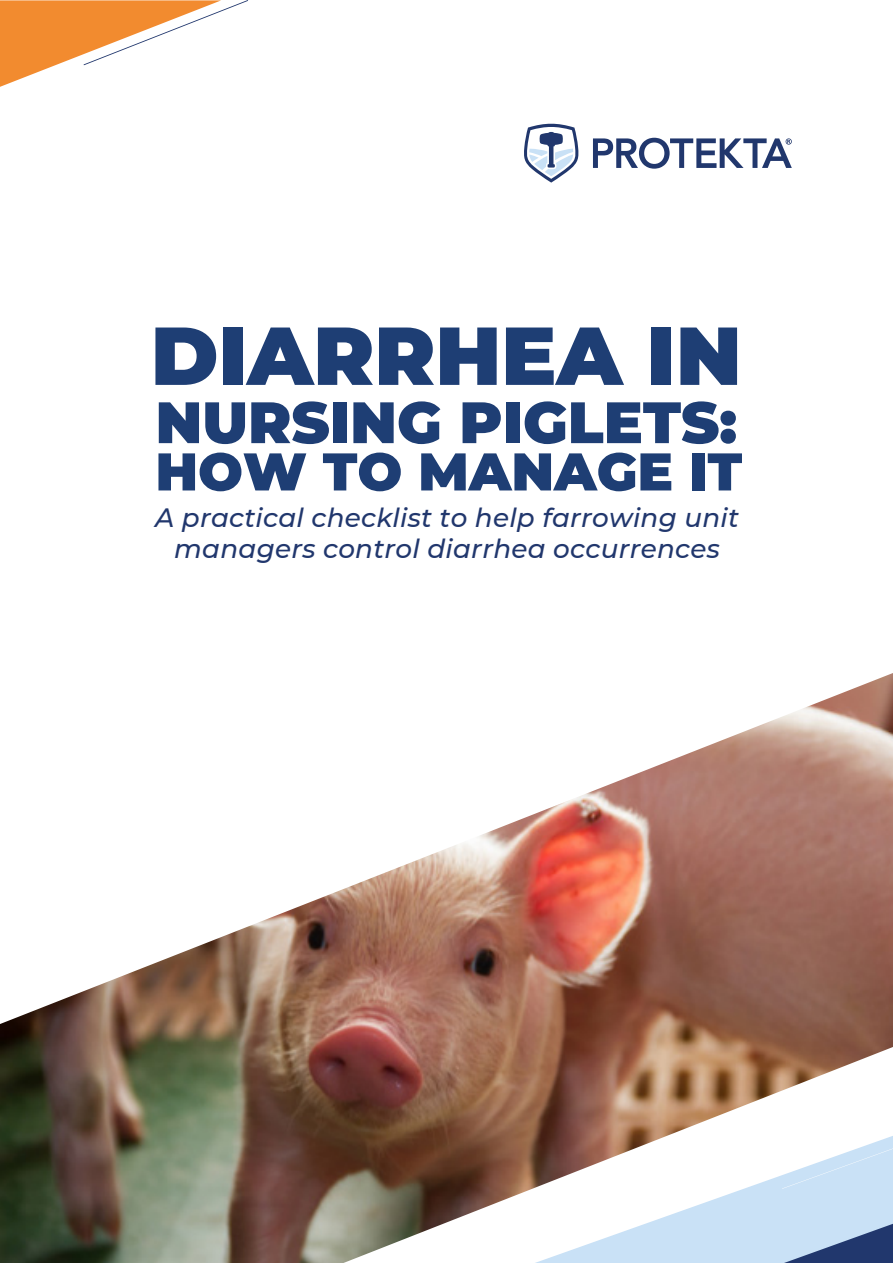
<style>
.page{position:relative;width:893px;height:1263px;background:#fff}
.page>*{position:absolute;margin:0;border:0;box-sizing:border-box;transform-origin:0 0}
.t1{font:900 81.9px "Montserrat";color:#1e3e74}
.t2{font:900 58.2px "Montserrat";color:#1e3e74}
.t3{font:900 52.95px "Montserrat";color:#1e3e74}
.t4{font:italic 500 26.55px/31.5px "Montserrat";letter-spacing:.01em;color:#21376d;text-align:center}
</style>
<div class="page">
<svg style="left:0;top:0;width:248px;height:87px"></svg>
<img style="left:0;top:673px;width:893px;height:590px">
<svg style="left:593px;top:138px;width:199px;height:31px"></svg>
<svg style="left:524px;top:123px;width:55px;height:60px"></svg>
<h1 class="t1" style="left:151px;top:294px;width:592px">DIARRHEA IN</h1>
<h2 class="t2" style="left:155px;top:379px;width:583px">NURSING PIGLETS:</h2>
<h3 class="t3" style="left:155px;top:432px;width:588px">HOW TO MANAGE IT</h3>
<p class="t4" style="left:155px;top:500px;width:585px">A practical checklist to help farrowing unit managers control diarrhea occurrences</p>
</div>
